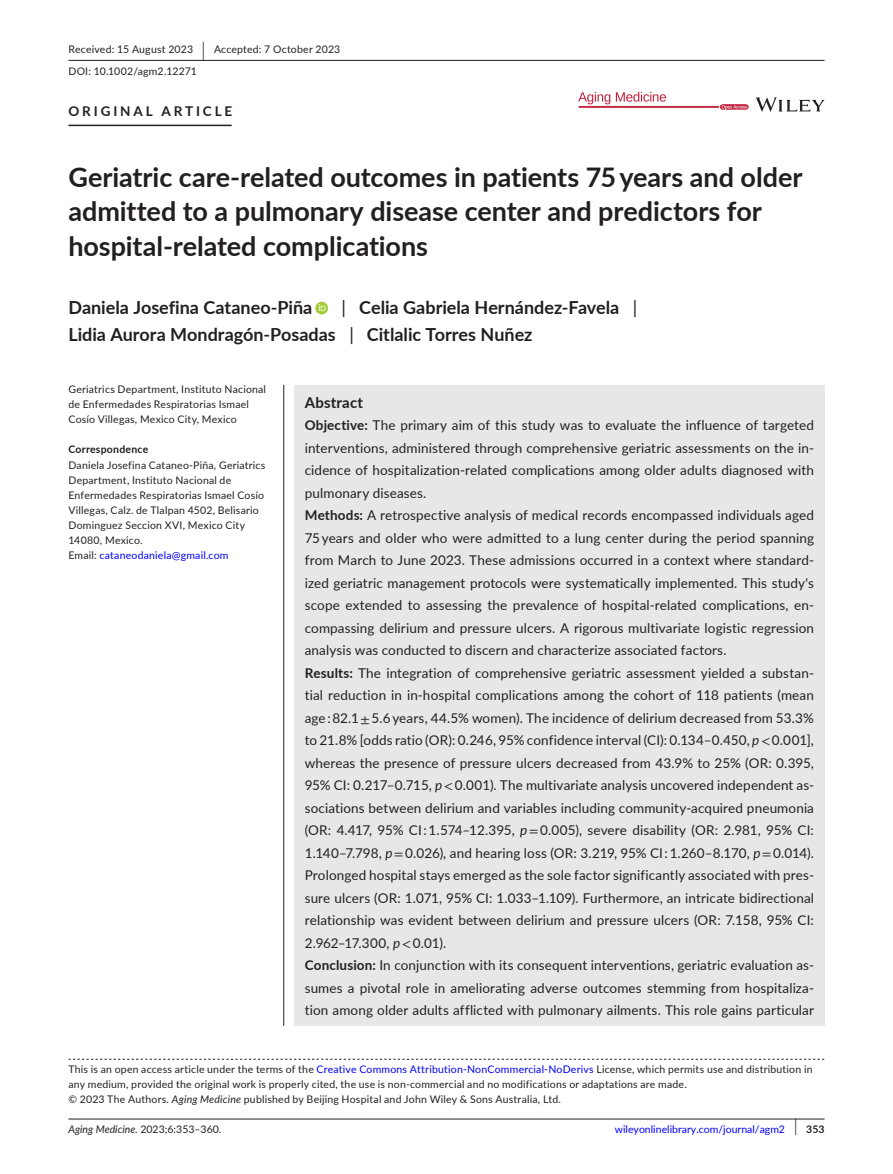
<style>
.page{position:relative;width:893px;height:1174px;background:#fff}
.page>*{position:absolute;margin:0;border:0;box-sizing:border-box;transform-origin:0 0}
.t1{font:700 27px/34.5px "Lato";color:#231f20}
.t2{font:700 18px/27px "Lato";color:#231f20}
.t3{font:700 15px "Lato";letter-spacing:.015em;color:#231f20}
.t4{font:13.5px/22.5px "Lato";letter-spacing:.01em;color:#231f20}
.t5{font:700 13.5px "Lato";letter-spacing:.215em;color:#231f20}
.t6{font:10.5px/15px "Lato";letter-spacing:.02em;color:#231f20}
.t7{font:10.5px "Lato";color:#00f}
.t8{font:10.5px "Lato";color:#231f20}
.t9{font:700 10.5px "Lato";letter-spacing:.02em;color:#231f20}
.s1{font-size:19.65px}
.s2{font-weight:400}
.s3{color:#00f}
.s4{font-weight:700}
.s5{font-family:"STIX"}
.s6{font-style:italic}
.s7{font-size:17.4px;color:#231f20}
.s8{font-weight:700;color:#231f20}
</style>
<div class="page">
<hr style="left:68px;top:1118px;width:756px;height:1px;background:#231f20">
<svg style="left:756px;top:97px;width:68px;height:15px"></svg>
<img style="left:578px;top:91px;width:170px;height:19px">
<hr style="left:68px;top:60px;width:756px;height:1px;background:#231f20">
<hr style="left:68px;top:125px;width:164px;height:1px;background:#231f20">
<svg style="left:315px;top:302px;width:13px;height:12px"></svg>
<svg style="left:319px;top:304px;width:7px;height:7px"></svg>
<svg style="left:68px;top:1058px;width:756px;height:1px"></svg>
<div style="left:294px;top:385px;width:530px;height:640px;background:#e6e7e9"></div>
<hr style="left:283px;top:385px;width:1px;height:640px;background:#231f20">
<p class="t6" style="left:68px;top:38px;width:273px;line-height:21.8px">Received: 15 August 2023 <span class="s1">|</span> Accepted: 7 October 2023<br>DOI: 10.1002/agm2.12271</p>
<p class="t5" style="left:68px;top:101px;width:165px">ORIGINAL ARTICLE</p>
<h1 class="t1" style="left:68px;top:159px;width:736px">Geriatric care-related outcomes in patients 75 years and older admitted to a pulmonary disease center and predictors for hospital-related complications</h1>
<h2 class="t2" style="left:68px;top:294px;width:570px;text-indent:273px"><span class="s2">|</span> Celia Gabriela Hernández-Favela <span class="s2">|<br></span>Lidia Aurora Mondragón-Posadas <span class="s2">|</span> Citlalic Torres Nuñez</h2>
<h2 class="t2" style="left:68px;top:294px;width:245px">Daniela Josefina Cataneo-Piña</h2>
<p class="t6" style="left:68px;top:382px;width:199px">Geriatrics Department, Instituto Nacional de Enfermedades Respiratorias Ismael<br>Cosío Villegas, Mexico City, Mexico</p>
<p class="t9" style="left:68px;top:442px;width:81px">Correspondence</p>
<p class="t6" style="left:68px;top:457px;width:199px">Daniela Josefina Cataneo-Piña, Geriatrics Department, Instituto Nacional de Enfermedades Respiratorias Ismael Cosío Villegas, Calz. de Tlalpan 4502, Belisario Dominguez Seccion XVI, Mexico City 14080, Mexico.<br>Email: <span class="s3">cataneodaniela@gmail.com</span></p>
<p class="t3" style="left:305px;top:391px;width:60px">Abstract</p>
<p class="t4" style="left:305px;top:413px;width:511px"><span class="s4">Objective:</span> The primary aim of this study was to evaluate the influence of targeted interventions, administered through comprehensive geriatric assessments on the in&shy;cidence of hospitalization-related complications among older adults diagnosed with pulmonary diseases.<br><span class="s4">Methods:</span> A retrospective analysis of medical records encompassed individuals aged 75 years and older who were admitted to a lung center during the period spanning from March to June 2023. These admissions occurred in a context where standard&shy;ized geriatric management protocols were systematically implemented. This study's scope extended to assessing the prevalence of hospital-related complications, en&shy;compassing delirium and pressure ulcers. A rigorous multivariate logistic regression analysis was conducted to discern and characterize associated factors.<br><span class="s4">Results:</span> The integration of comprehensive geriatric assessment yielded a substan&shy;tial reduction in in-hospital complications among the cohort of 118 patients (mean age : 82.1 <span class="s5">±</span> 5.6 years, 44.5% women). The incidence of delirium decreased from 53.3% to 21.8% [odds ratio (OR): 0.246, 95% confidence interval (CI): 0.134–0.450, <span class="s6">p</span><span class="s5">&lt;</span> 0.001], whereas the presence of pressure ulcers decreased from 43.9% to 25% (OR: 0.395, 95% CI: 0.217–0.715, <span class="s6">p</span><span class="s5">&lt;</span> 0.001). The multivariate analysis uncovered independent as&shy;sociations between delirium and variables including community-acquired pneumonia (OR: 4.417, 95% CI : 1.574–12.395, <span class="s6">p</span><span class="s5">=</span> 0.005), severe disability (OR: 2.981, 95% CI:<br>1.140–7.798, <span class="s6">p</span><span class="s5">=</span> 0.026), and hearing loss (OR: 3.219, 95% CI : 1.260–8.170, <span class="s6">p</span><span class="s5">=</span> 0.014).<br>Prolonged hospital stays emerged as the sole factor significantly associated with pres&shy;sure ulcers (OR: 1.071, 95% CI: 1.033–1.109). Furthermore, an intricate bidirectional relationship was evident between delirium and pressure ulcers (OR: 7.158, 95% CI:<br>2.962–17.300, <span class="s6">p</span><span class="s5">&lt;</span> 0.01).<br><span class="s4">Conclusion:</span> In conjunction with its consequent interventions, geriatric evaluation as&shy;sumes a pivotal role in ameliorating adverse outcomes stemming from hospitaliza&shy;tion among older adults afflicted with pulmonary ailments. This role gains particular</p>
<p class="t6" style="left:68px;top:1061px;width:746px">This is an open access article under the terms of the <span class="s3">Creative Commons Attribution-NonCommercial-NoDerivs</span> License, which permits use and distribution in any medium, provided the original work is properly cited, the use is non-commercial and no modifications or adaptations are made.<br>© 2023 The Authors. <span class="s6">Aging Medicine</span> published by Beijing Hospital and John Wiley &amp; Sons Australia, Ltd.</p>
<p class="t8" style="left:68px;top:1121px;width:154px"><span class="s6">Aging Medicine.</span> 2023;6:353–360.</p>
<p class="t7" style="left:615px;top:1121px;width:211px">wileyonlinelibrary.com/journal/agm2 <span class="s7">|</span> <span class="s8">353</span></p>
</div>
